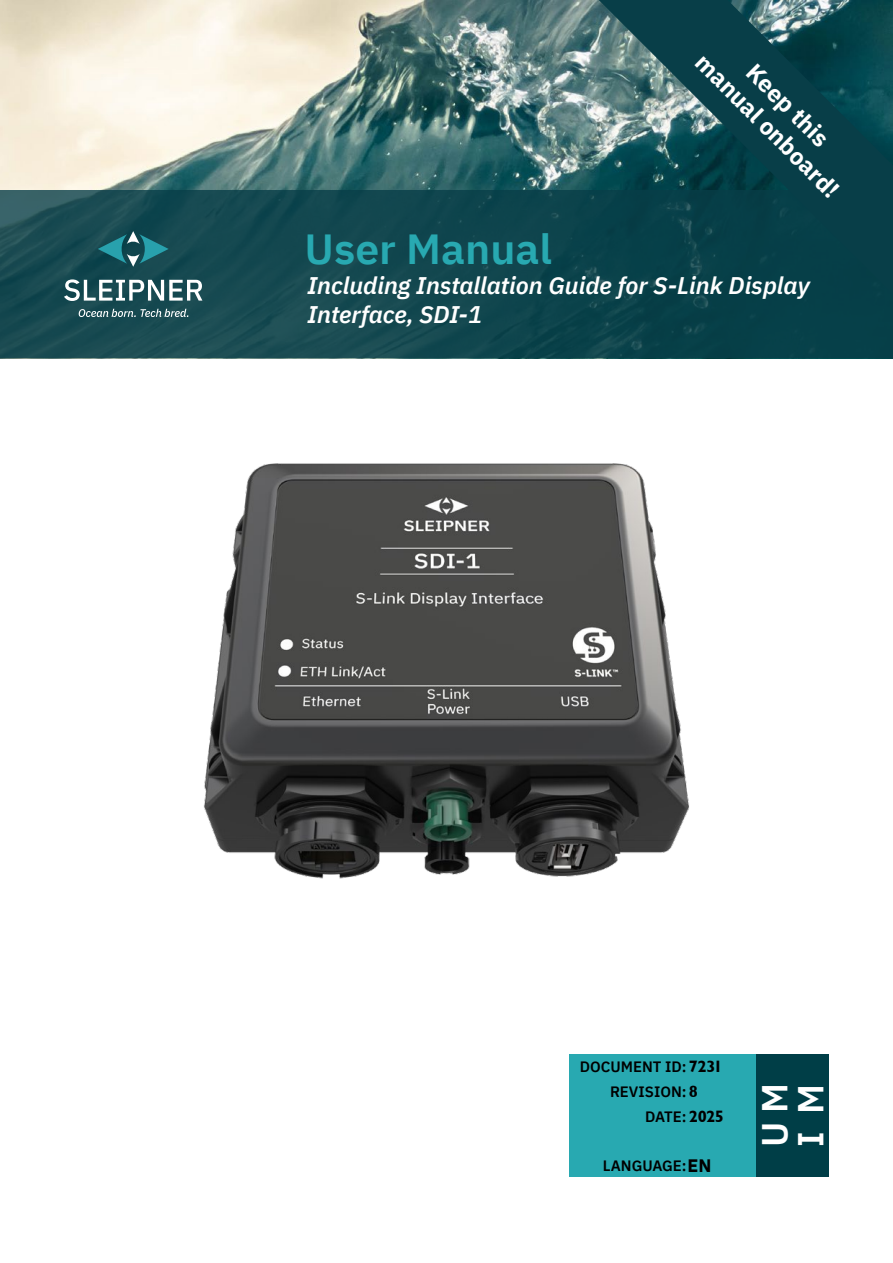
<style>
.page{position:relative;width:893px;height:1263px;background:#fff}
.page>*{position:absolute;margin:0;border:0;box-sizing:border-box;transform-origin:0 0}
.t1{font:600 42px "IBM Plex Sans";color:#28a9b1}
.t2{font:600 36px "IBM Plex Sans";color:#fff}
.t3{font:italic 600 24px/28.8px "IBM Plex Sans";color:#fff}
.t4{font:700 24px "IBM Plex Sans";color:#fff}
.t5{font:700 18px "IBM Plex Sans";color:#000}
.t6{font:600 15px "IBM Plex Sans";color:#000}
.s1{font-family:"Garrison Sans BOLD";font-weight:400;font-size:16.5px}
</style>
<div class="page">
<img style="left:0;top:0;width:599px;height:190px">
<svg style="left:0;top:190px;width:893px;height:168px;background:#12474e"></svg>
<svg style="left:98px;top:231px;width:71px;height:36px;background:#23666f"></svg>
<svg style="left:79px;top:309px;width:109px;height:8px"></svg>
<svg style="left:64px;top:279px;width:138px;height:22px"></svg>
<div style="left:756px;top:1054px;width:73px;height:123px;background:#003e47"></div>
<div style="left:569px;top:1054px;width:187px;height:123px;background:#28a9b1"></div>
<svg style="left:599px;top:0;width:294px;height:294px;background:#194d55"></svg>
<img style="left:203px;top:463px;width:486px;height:416px">
<p class="t1" style="left:304px;top:216px;width:249px">User Manual</p>
<p class="t4" style="left:713px;top:44px;width:193px;rotate:45deg">manual onboard!</p>
<p class="t4" style="left:764px;top:54px;width:107px;rotate:45deg">Keep this</p>
<p class="t3" style="left:307px;top:269px;width:504px">Including Installation Guide for S-Link Display<br>Interface, SDI-1</p>
<p class="t6" style="left:580px;top:1055px;width:144px">DOCUMENT ID:<span class="s1">7231</span></p>
<p class="t6" style="left:610px;top:1080px;width:90px">REVISION:<span class="s1">8</span></p>
<p class="t6" style="left:645px;top:1105px;width:80px">DATE: <span class="s1">2025</span></p>
<p class="t5" style="left:687px;top:1151px;width:25px">EN</p>
<p class="t6" style="left:603px;top:1154px;width:85px">LANGUAGE:</p>
<p class="t2" style="left:746px;top:1147px;width:65px;rotate:-90deg">U M</p>
<p class="t2" style="left:782px;top:1147px;width:64px;rotate:-90deg">I M</p>
</div>
